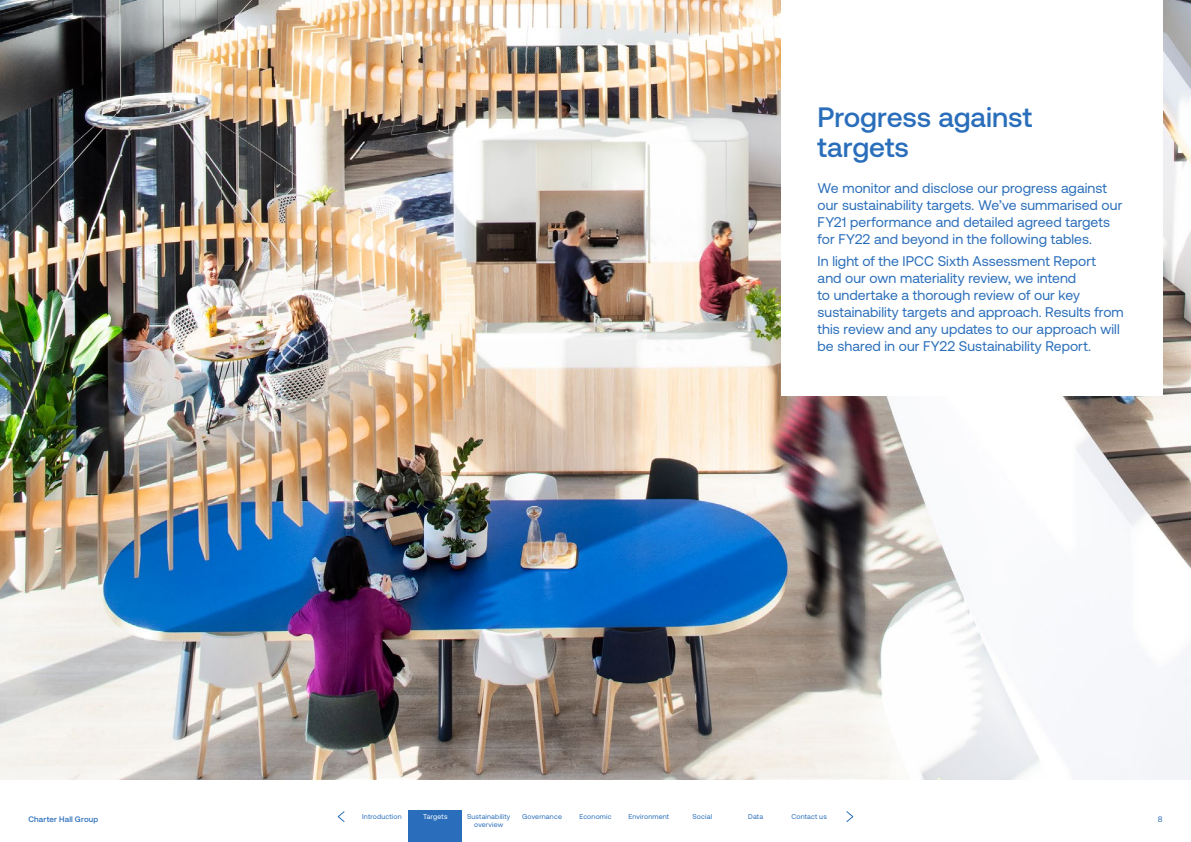
<style>
.page{position:relative;width:1191px;height:842px;background:#fff}
.page>*{position:absolute;margin:0;border:0;box-sizing:border-box;transform-origin:0 0}
.t1{font:500 28px/60px "Aeonik";color:#2a6ebb}
.t2{font:14px/17px "Aeonik";letter-spacing:.005em;color:#2a6ebb}
.t3{font:500 8px "Aeonik";letter-spacing:.02em;color:#2a6ebb}
.t4{font:8px "Aeonik";color:#2a6ebb}
.t5{font:7px/8px "Aeonik";letter-spacing:.025em;color:#2a6ebb;text-align:center}
.t6{font:7px "Aeonik";letter-spacing:.025em;color:#fff}
</style>
<div class="page">
<img style="left:0;top:0;width:1191px;height:780px">
<div style="left:780px;top:0;width:382px;height:396px;background:#fff"></div>
<svg style="left:337px;top:811px;width:8px;height:11px"></svg>
<svg style="left:846px;top:811px;width:8px;height:11px"></svg>
<div style="left:408px;top:810px;width:54px;height:32px;background:#2a6ebb"></div>
<p class="t3" style="left:28px;top:814px;width:72px">Charter Hall Group</p>
<h1 class="t1" style="left:817px;top:102px;width:215px;line-height:30px">Progress against targets</h1>
<p class="t2" style="left:817px;top:179px;width:306px">We monitor and disclose our progress against our sustainability targets. We’ve summarised our FY21 performance and detailed agreed targets for FY22 and beyond in the following tables.</p>
<p class="t2" style="left:817px;top:253px;width:308px">In light of the IPCC Sixth Assessment Report<br>and our own materiality review, we intend<br>to undertake a thorough review of our key sustainability targets and approach. Results from this review and any updates to our approach will be shared in our FY22 Sustainability Report.</p>
<h1 class="t1" style="left:817px;top:98px;width:236px">Responding to our<br>Economic</h1>
<p class="t5" style="left:362px;top:813px;width:41px">Introduction</p>
<p class="t5" style="left:467px;top:813px;width:45px">Sustainability overview</p>
<p class="t6" style="left:423px;top:813px;width:26px">Targets</p>
<p class="t5" style="left:522px;top:813px;width:41px">Governance</p>
<p class="t5" style="left:579px;top:813px;width:34px">Economic</p>
<p class="t5" style="left:628px;top:813px;width:42px">Environment</p>
<p class="t5" style="left:692px;top:813px;width:21px">Social</p>
<p class="t5" style="left:748px;top:813px;width:16px">Data</p>
<p class="t5" style="left:791px;top:813px;width:37px">Contact us</p>
<p class="t4" style="left:1157px;top:814px;width:6px">8</p>
</div>
